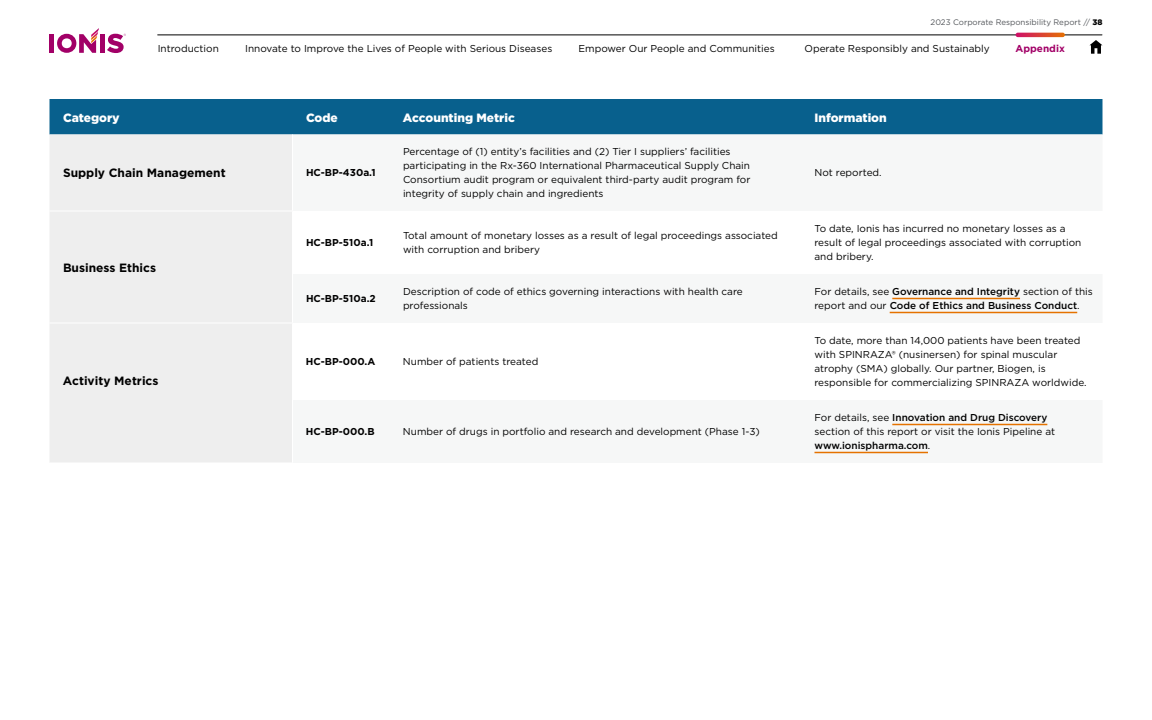
<style>
.page{position:relative;width:1152px;height:720px;background:#fff}
.page>*{position:absolute;margin:0;border:0;box-sizing:border-box;transform-origin:0 0}
.Body{font:700 12px "Gotham";color:#000}
.t1{font:900 12px "Gotham";color:#fff}
.Body-2{font:10px/14px "Gotham";color:#000}
.Body-3{font:500 10px/14px "Gotham";color:#000}
.Body-4{font:700 10px "Gotham";color:#000}
.t2{font:700 10px "Gotham";color:#a20067}
.t3{font:8px "Gotham";color:#53565a}
.s1{font-weight:900;color:#000}
.s2{font-weight:400}
.s3{font-weight:500}
</style>
<div class="page">
<div style="left:50px;top:99px;width:1052px;height:35px;background:#08608d"></div>
<div style="left:50px;top:134px;width:242px;height:328px;background:#eee"></div>
<svg style="left:293px;top:134px;width:809px;height:320px;fill:#f6f7f7"></svg>
<hr style="left:50px;top:210px;width:243px;height:1px;background:#fff">
<hr style="left:50px;top:322px;width:243px;height:1px;background:#fff">
<hr style="left:892px;top:298px;width:128px;height:1px;background:#e57200">
<hr style="left:890px;top:312px;width:187px;height:1px;background:#e57200">
<hr style="left:892px;top:424px;width:155px;height:1px;background:#e57200">
<hr style="left:814px;top:452px;width:114px;height:1px;background:#e57200">
<hr style="left:158px;top:34px;width:944px;height:1px;background:#000">
<svg style="left:1016px;top:33px;width:49px;height:4px"></svg>
<hr style="left:50px;top:34px;width:4px;height:19px;background:#a20067">
<svg style="left:57px;top:28px;width:42px;height:25px"></svg>
<div style="left:100px;top:34px;width:5px;height:19px;background:#a20067"></div>
<svg style="left:107px;top:34px;width:19px;height:19px"></svg>
<svg style="left:1089px;top:40px;width:13px;height:14px"></svg>
<p class="t3" style="left:931px;top:17px;width:173px">2023 Corporate Responsibility Report // <span class="s1">38</span></p>
<p class="Body-2" style="left:158px;top:41px;width:63px">Introduction</p>
<p class="Body-2" style="left:245px;top:41px;width:309px">Innovate to Improve the Lives of People with Serious Diseases</p>
<p class="Body-2" style="left:579px;top:41px;width:198px">Empower Our People and Communities</p>
<p class="Body-2" style="left:805px;top:41px;width:187px">Operate Responsibly and Sustainably</p>
<h4 class="t1" style="left:63px;top:109px;width:58px">Category</h4>
<h4 class="t1" style="left:306px;top:109px;width:33px">Code</h4>
<h4 class="t1" style="left:403px;top:109px;width:113px">Accounting Metric</h4>
<h4 class="t1" style="left:814px;top:109px;width:74px">Information</h4>
<p class="Body" style="left:63px;top:165px;width:164px">Supply Chain Management</p>
<p class="Body-4" style="left:306px;top:166px;width:71px">HC-BP-430a.1</p>
<p class="Body-2" style="left:403px;top:145px;width:349px">Percentage of (1) entity’s facilities and (2) Tier I suppliers’ facilities participating in the Rx-360 International Pharmaceutical Supply Chain Consortium audit program or equivalent third-party audit program for integrity of supply chain and ingredients</p>
<p class="Body-2" style="left:814px;top:166px;width:69px">Not reported.</p>
<p class="t2" style="left:1016px;top:42px;width:51px">Appendix</p>
<p class="Body" style="left:63px;top:260px;width:95px">Business Ethics</p>
<p class="Body" style="left:63px;top:373px;width:97px">Activity Metrics</p>
<p class="Body-4" style="left:306px;top:236px;width:69px">HC-BP-510a.1</p>
<p class="Body-2" style="left:403px;top:229px;width:376px">Total amount of monetary losses as a result of legal proceedings associated with corruption and bribery</p>
<p class="Body-2" style="left:814px;top:222px;width:268px">To date, Ionis has incurred no monetary losses as a result of legal proceedings associated with corruption and bribery.</p>
<p class="Body-4" style="left:306px;top:292px;width:71px">HC-BP-510a.2</p>
<p class="Body-2" style="left:403px;top:285px;width:341px">Description of code of ethics governing interactions with health care professionals</p>
<p class="Body-3" style="left:814px;top:285px;width:280px"><span class="s2">For details, see</span> Governance and Integrity <span class="s2">section of this report and our</span> Code of Ethics and Business Conduct<span class="s2">.</span></p>
<p class="Body-4" style="left:306px;top:355px;width:71px">HC-BP-000.A</p>
<p class="Body-2" style="left:403px;top:355px;width:137px">Number of patients treated</p>
<p class="Body-4" style="left:306px;top:425px;width:70px">HC-BP-000.B</p>
<p class="Body-2" style="left:403px;top:425px;width:358px">Number of drugs in portfolio and research and development (Phase 1-3)</p>
<p class="Body-2" style="left:814px;top:334px;width:274px">To date, more than 14,000 patients have been treated with SPINRAZA® (nusinersen) for spinal muscular atrophy (SMA) globally. Our partner, Biogen, is responsible for commercializing SPINRAZA worldwide.</p>
<p class="Body-2" style="left:814px;top:411px;width:242px">For details, see <span class="s3">Innovation and Drug Discovery </span>section of this report or visit the Ionis Pipeline at <span class="s3">www.ionispharma.com</span>.</p>
</div>
